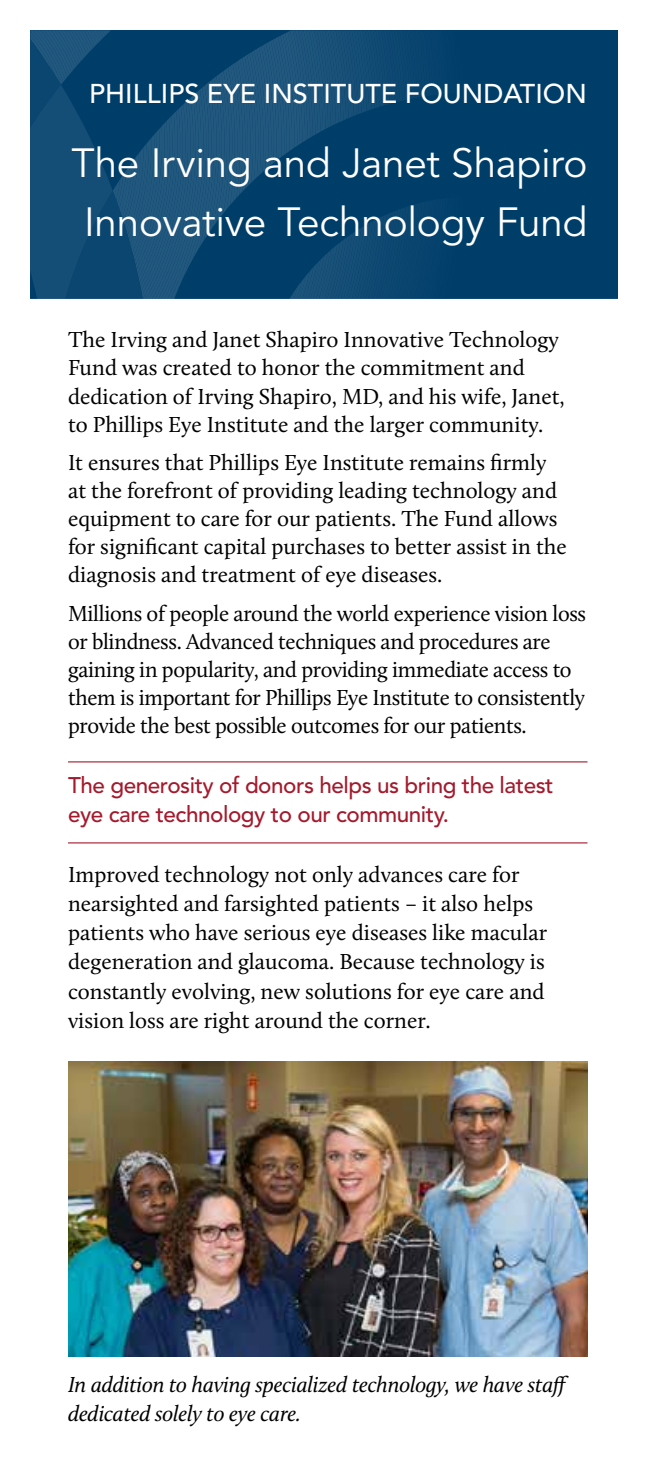
<style>
.page{position:relative;width:648px;height:1458px;background:#fff}
.page>*{position:absolute;margin:0;border:0;box-sizing:border-box;transform-origin:0 0}
.t1{font:40.5px/58.5px "Avenir LT Std";letter-spacing:-.005em;color:#fff;text-align:center}
.t2{font:500 27px "Avenir LT Std";color:#fff}
.t3{font:22.5px/28.1px "Calluna";color:#000}
.t4{font:italic 22.5px/29.2px "Calluna";letter-spacing:-.01em;color:#000}
.t5{font:500 22.5px/29.2px "Avenir LT Std";letter-spacing:-.02em;color:#a41a2d}
</style>
<div class="page">
<div style="left:30px;top:30px;width:588px;height:275px;background:#003e6a"></div>
<svg style="left:167px;top:30px;width:318px;height:269px"></svg>
<svg style="left:30px;top:30px;width:137px;height:269px"></svg>
<hr style="left:68px;top:761px;width:520px;height:1px;background:#a41a2d">
<hr style="left:68px;top:842px;width:520px;height:1px;background:#a41a2d">
<img style="left:68px;top:1061px;width:520px;height:296px">
<div style="left:12px;top:299px;width:624px;height:11px;background:#fff"></div>
<p class="t2" style="left:89px;top:78px;width:499px">PHILLIPS EYE INSTITUTE FOUNDATION</p>
<h1 class="t1" style="left:71px;top:135px;width:518px">The Irving and Janet Shapiro<br>Innovative Technology Fund</h1>
<p class="t3" style="left:68px;top:326px;width:498px">The Irving and Janet Shapiro Innovative Technology Fund was created to honor the commitment and dedication of Irving Shapiro, MD, and his wife, Janet, to Phillips Eye Institute and the larger community.</p>
<p class="t3" style="left:68px;top:448px;width:500px">It ensures that Phillips Eye Institute remains firmly at the forefront of providing leading technology and equipment to care for our patients. The Fund allows for significant capital purchases to better assist in the diagnosis and treatment of eye diseases.</p>
<p class="t3" style="left:68px;top:599px;width:520px">Millions of people around the world experience vision loss or blindness. Advanced techniques and procedures are gaining in popularity, and providing immediate access to them is important for Phillips Eye Institute to consistently provide the best possible outcomes for our patients.</p>
<p class="t5" style="left:68px;top:771px;width:487px">The generosity of donors helps us bring the latest eye care technology to our community.</p>
<p class="t3" style="left:68px;top:859px;width:481px;line-height:29.2px">Improved technology not only advances care for nearsighted and farsighted patients – it also helps patients who have serious eye diseases like macular degeneration and glaucoma. Because technology is constantly evolving, new solutions for eye care and vision loss are right around the corner.</p>
<p class="t4" style="left:68px;top:1369px;width:504px">In addition to having specialized technology, we have staff dedicated solely to eye care.</p>
</div>
